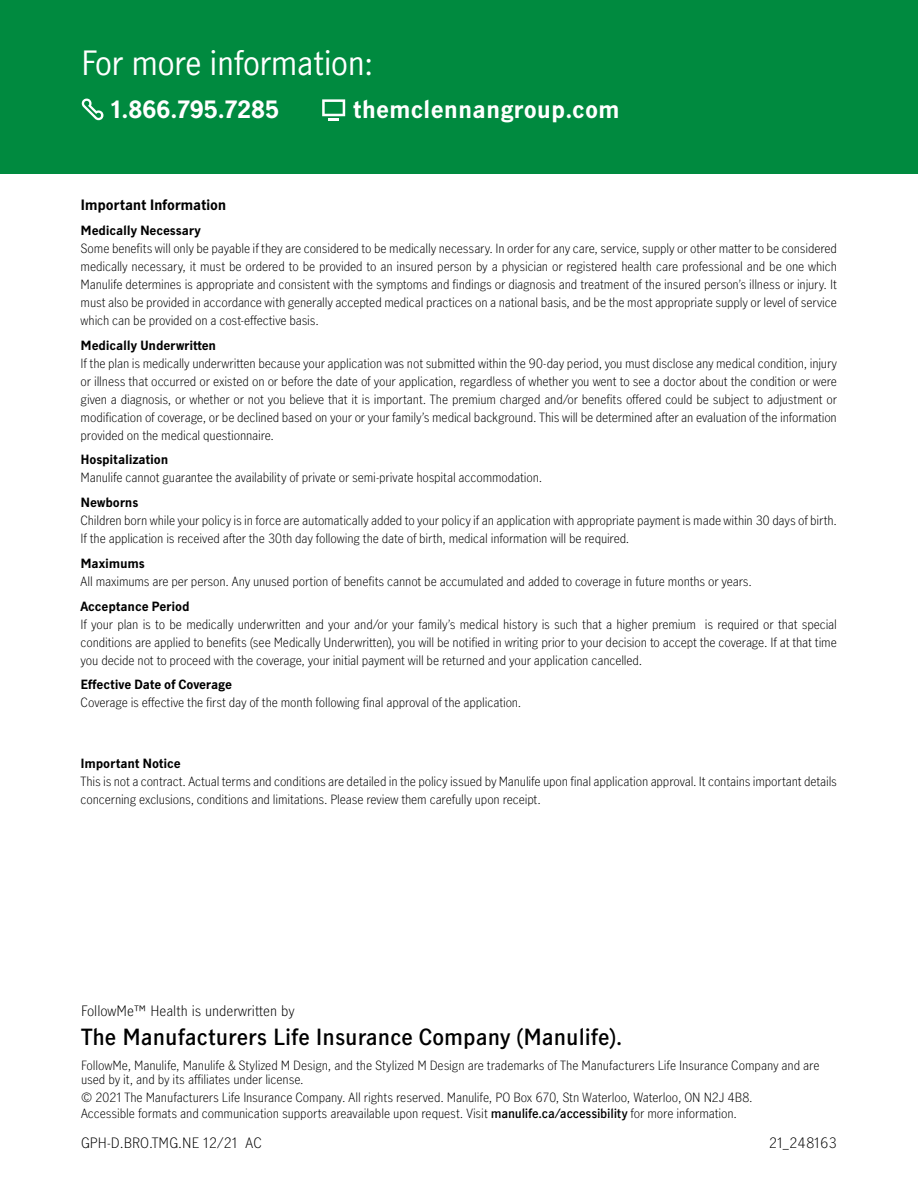
<style>
.page{position:relative;width:918px;height:1188px;background:#fff}
.page>*{position:absolute;margin:0;border:0;box-sizing:border-box;transform-origin:0 0}
.t1{font:31.5px "Manulife JH Sans";letter-spacing:-.015em;color:#fff}
.t2{font:700 22.5px "Manulife JH Sans";color:#fff}
.t3{font:600 21px "Manulife JH Sans";color:#000}
.t4{font:300 13.5px "Manulife JH Sans";color:#000}
.t5{font:700 13.5px "Manulife JH Sans";letter-spacing:-.02em;color:#000}
.t6{font:300 12px/18px "Manulife JH Sans";letter-spacing:-.01em;color:#000}
.t7{font:700 12px "Manulife JH Sans";letter-spacing:-.015em;color:#000}
.s1{font-weight:600}
</style>
<div class="page">
<div style="left:0;top:0;width:918px;height:174px;background:#008a3f"></div>
<svg style="left:81px;top:98px;width:23px;height:23px"></svg>
<svg style="left:322px;top:99px;width:23px;height:21px"></svg>
<h1 class="t1" style="left:81px;top:41px;width:293px">For more information:</h1>
<h2 class="t2" style="left:111px;top:93px;width:170px">1.866.795.7285</h2>
<h2 class="t2" style="left:353px;top:93px;width:269px">themclennangroup.com</h2>
<p class="t5" style="left:81px;top:195px;width:147px">Important Information</p>
<p class="t7" style="left:81px;top:222px;width:122px">Medically Necessary</p>
<p class="t6" style="left:81px;top:239px;width:758px;text-align:justify">Some benefits will only be payable if they are considered to be medically necessary. In order for any care, service, supply or other matter to be considered medically necessary, it must be ordered to be provided to an insured person by a physician or registered health care professional and be one which Manulife determines is appropriate and consistent with the symptoms and findings or diagnosis and treatment of the insured person’s illness or injury. It must also be provided in accordance with generally accepted medical practices on a national basis, and be the most appropriate supply or level of service which can be provided on a cost-effective basis.</p>
<p class="t7" style="left:81px;top:336px;width:137px">Medically Underwritten</p>
<p class="t6" style="left:81px;top:354px;width:758px;text-align:justify">If the plan is medically underwritten because your application was not submitted within the 90-day period, you must disclose any medical condition, injury or illness that occurred or existed on or before the date of your application, regardless of whether you went to see a doctor about the condition or were given a diagnosis, or whether or not you believe that it is important. The premium charged and/or benefits offered could be subject to adjustment or modification of coverage, or be declined based on your or your family’s medical background. This will be determined after an evaluation of the information provided on the medical questionnaire.</p>
<p class="t7" style="left:81px;top:451px;width:89px">Hospitalization</p>
<p class="t6" style="left:81px;top:468px;width:463px">Manulife cannot guarantee the availability of private or semi-private hospital accommodation.</p>
<p class="t7" style="left:81px;top:494px;width:59px">Newborns</p>
<p class="t6" style="left:81px;top:511px;width:758px">Children born while your policy is in force are automatically added to your policy if an application with appropriate payment is made within 30 days of birth.<br>If the application is received after the 30th day following the date of birth, medical information will be required.</p>
<p class="t7" style="left:81px;top:555px;width:66px">Maximums</p>
<p class="t6" style="left:81px;top:572px;width:673px">All maximums are per person. Any unused portion of benefits cannot be accumulated and added to coverage in future months or years.</p>
<p class="t7" style="left:81px;top:597px;width:111px">Acceptance Period</p>
<p class="t6" style="left:81px;top:615px;width:758px;text-align:justify">If your plan is to be medically underwritten and your and/or your family’s medical history is such that a higher premium is required or that special conditions are applied to benefits (see Medically Underwritten), you will be notified in writing prior to your decision to accept the coverage. If at that time you decide not to proceed with the coverage, your initial payment will be returned and your application cancelled.</p>
<p class="t7" style="left:81px;top:676px;width:153px">Effective Date of Coverage</p>
<p class="t6" style="left:81px;top:693px;width:442px">Coverage is effective the first day of the month following final approval of the application.</p>
<p class="t7" style="left:81px;top:755px;width:102px">Important Notice</p>
<p class="t6" style="left:81px;top:772px;width:758px">This is not a contract. Actual terms and conditions are detailed in the policy issued by Manulife upon final application approval. It contains important details concerning exclusions, conditions and limitations. Please review them carefully upon receipt.</p>
<p class="t4" style="left:81px;top:1001px;width:215px">FollowMe™ Health is underwritten by</p>
<h3 class="t3" style="left:81px;top:1022px;width:543px">The Manufacturers Life Insurance Company (Manulife).</h3>
<p class="t6" style="left:81px;top:1057px;width:740px;line-height:14.7px">FollowMe, Manulife, Manulife &amp; Stylized M Design, and the Stylized M Design are trademarks of The Manufacturers Life Insurance Company and are used by it, and by its affiliates under license.</p>
<p class="t6" style="left:81px;top:1090px;width:673px;line-height:15.3px">© 2021 The Manufacturers Life Insurance Company. All rights reserved. Manulife, PO Box 670, Stn Waterloo, Waterloo, ON N2J 4B8.<br>Accessible formats and communication supports areavailable upon request. Visit <span class="s1">manulife.ca/accessibility</span> for more information.</p>
<p class="t4" style="left:81px;top:1133px;width:182px">GPH-D.BRO.TMG.NE 12/21 AC</p>
<p class="t4" style="left:769px;top:1133px;width:70px">21_248163</p>
</div>
